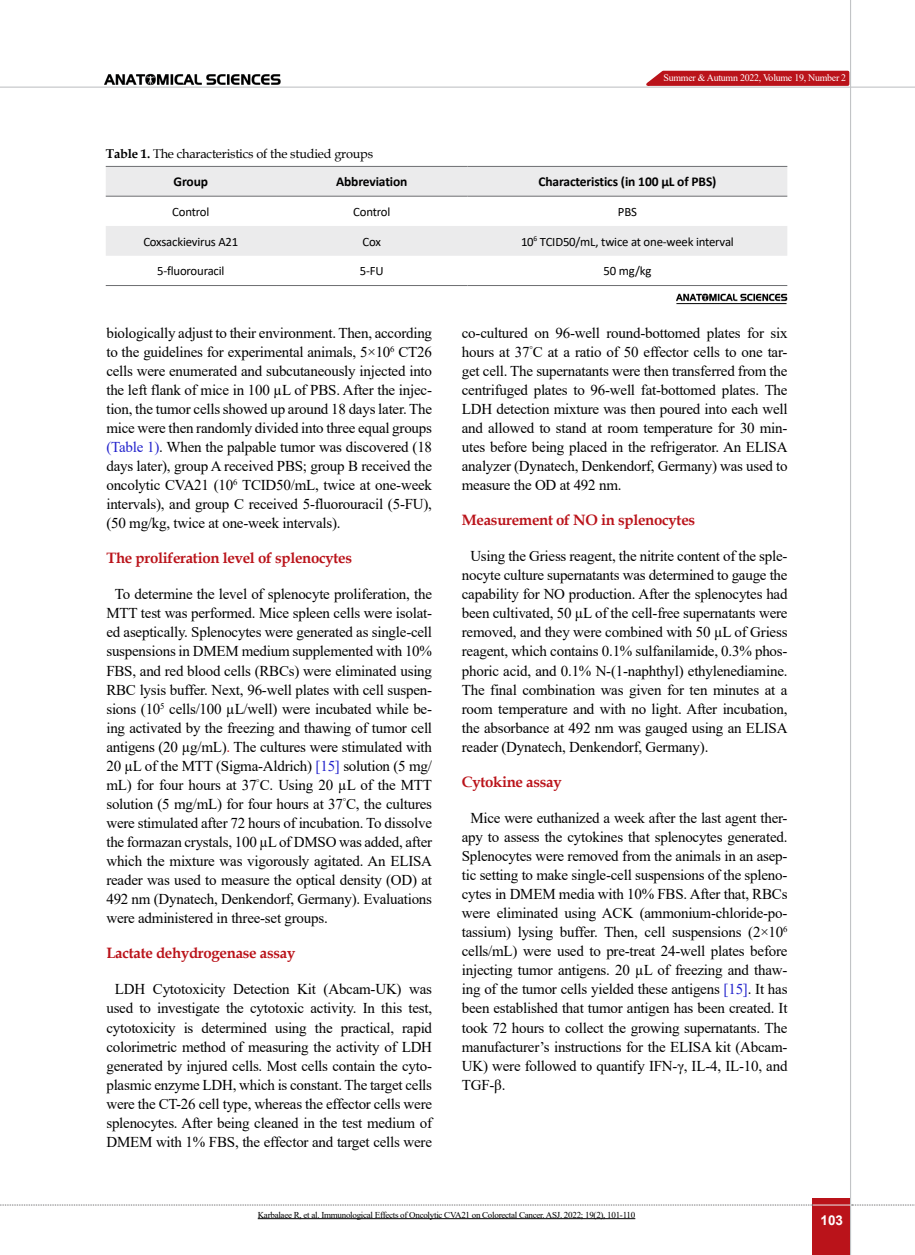
<style>
.page{position:relative;width:915px;height:1255px;background:#fff}
.page>*{position:absolute;margin:0;border:0;box-sizing:border-box;transform-origin:0 0}
.t1{font:15px/19px "Times New Roman";letter-spacing:-.015em;color:#000;text-align:justify}
.t2{font:700 15px "Book Antiqua";letter-spacing:-.02em;color:#ba131a}
.t3{font:700 13.5px "Calibri";letter-spacing:-.01em;color:#000}
.t4{font:700 13.5px "Arial";color:#fff}
.t5{font:12.75px "Calibri";letter-spacing:-.015em;color:#000}
.t6{font:12.75px "Book Antiqua";letter-spacing:-.015em;color:#000}
.t7{font:10.05px "Times New Roman";letter-spacing:-.025em;color:#fff}
.t8{font:9px "Times New Roman";letter-spacing:-.03em;color:#000}
.s1{font-weight:700}
.s2{color:#22c}
.s3{color:#ba131a}
</style>
<div class="page">
<div style="left:812px;top:1198px;width:38px;height:56px;background:#ba131a"></div>
<hr style="left:849px;top:0;width:1px;height:1254px;background:#c2c4c6">
<hr style="left:0;top:87px;width:914px;height:1px;background:#c2c4c6">
<hr style="left:812px;top:1204px;width:38px;height:1px;background:#ebebec">
<svg style="left:0;top:1204px;width:812px;height:1px"></svg>
<svg style="left:851px;top:1204px;width:64px;height:1px"></svg>
<svg style="left:638px;top:69px;width:212px;height:18px;background:#c7454b"></svg>
<img style="left:99px;top:73px;width:189px;height:15px">
<svg style="left:106px;top:167px;width:681px;height:89px;fill:#ebebec"></svg>
<hr style="left:106px;top:285px;width:170px;height:1px;background:#6d6e71">
<hr style="left:276px;top:285px;width:191px;height:1px;background:#6d6e71">
<hr style="left:467px;top:285px;width:320px;height:1px;background:#6d6e71">
<hr style="left:106px;top:166px;width:170px;height:1px;background:#6d6e71">
<hr style="left:276px;top:166px;width:191px;height:1px;background:#6d6e71">
<hr style="left:467px;top:166px;width:320px;height:1px;background:#6d6e71">
<hr style="left:106px;top:196px;width:170px;height:1px;background:#6d6e71">
<hr style="left:276px;top:196px;width:191px;height:1px;background:#6d6e71">
<hr style="left:467px;top:196px;width:320px;height:1px;background:#6d6e71">
<img style="left:676px;top:293px;width:111px;height:9px">
<hr style="left:676px;top:303px;width:110px;height:1px;background:#000">
<hr style="left:258px;top:1218px;width:377px;height:1px;background:#000">
<p class="t7" style="left:663px;top:70px;width:184px">Summer &amp; Autumn 2022, Volume 19, Number 2</p>
<p class="t6" style="left:106px;top:145px;width:269px"><span class="s1">Table 1.</span> The characteristics of the studied groups</p>
<p class="t3" style="left:173px;top:172px;width:36px">Group</p>
<p class="t3" style="left:336px;top:172px;width:73px">Abbreviation</p>
<p class="t3" style="left:538px;top:172px;width:179px">Characteristics (in 100 µL of PBS)</p>
<p class="t5" style="left:172px;top:203px;width:39px">Control</p>
<p class="t5" style="left:353px;top:203px;width:39px">Control</p>
<p class="t5" style="left:617px;top:203px;width:20px">PBS</p>
<p class="t5" style="left:143px;top:232px;width:96px">Coxsackievirus A21</p>
<p class="t5" style="left:362px;top:232px;width:20px">Cox</p>
<p class="t5" style="left:521px;top:232px;width:214px">10<sup>6</sup> TCID50/mL, twice at one-week interval</p>
<p class="t5" style="left:157px;top:262px;width:69px">5-fluorouracil</p>
<p class="t5" style="left:360px;top:262px;width:25px">5-FU</p>
<p class="t5" style="left:603px;top:262px;width:49px">50 mg/kg</p>
<p class="t1" style="left:106px;top:322px;width:327px">biologically adjust to their environment. Then, according to the guidelines for experimental animals, 5×10<sup>6</sup> CT26 cells were enumerated and subcutaneously injected into the left flank of mice in 100 µL of PBS. After the injec&shy;tion, the tumor cells showed up around 18 days later. The mice were then randomly divided into three equal groups <span class="s2">(Table 1)</span>. When the palpable tumor was discovered (18 days later), group A received PBS; group B received the oncolytic CVA21 (10<sup>6</sup> TCID50/mL, twice at one-week intervals), and group C received 5-fluorouracil (5-FU), (50 mg/kg, twice at one-week intervals).</p>
<p class="t2" style="left:106px;top:548px;width:247px">The proliferation level of splenocytes</p>
<p class="t1" style="left:106px;top:584px;width:327px;text-indent:9px">To determine the level of splenocyte proliferation, the MTT test was performed. Mice spleen cells were isolat&shy;ed aseptically. Splenocytes were generated as single-cell suspensions in DMEM medium supplemented with 10% FBS, and red blood cells (RBCs) were eliminated using RBC lysis buffer. Next, 96-well plates with cell suspen&shy;sions (10<sup>5</sup> cells/100 µL/well) were incubated while be&shy;ing activated by the freezing and thawing of tumor cell antigens (20 µg/mL)<span class="s3">.</span> The cultures were stimulated with 20 µL of the MTT (Sigma-Aldrich) <span class="s2">[15]</span> solution (5 mg/ mL) for four hours at 37<sup>°</sup>C. Using 20 µL of the MTT solution (5 mg/mL) for four hours at 37<sup>°</sup>C, the cultures were stimulated after 72 hours of incubation. To dissolve the formazan crystals, 100 µL of DMSO was added, after which the mixture was vigorously agitated. An ELISA reader was used to measure the optical density (OD) at 492 nm (Dynatech, Denkendorf, Germany). Evaluations were administered in three-set groups.</p>
<p class="t2" style="left:106px;top:942px;width:190px">Lactate dehydrogenase assay</p>
<p class="t1" style="left:106px;top:979px;width:327px;text-align:center">LDH Cytotoxicity Detection Kit (Abcam-UK) was used to investigate the cytotoxic activity. In this test, cytotoxicity is determined using the practical, rapid colorimetric method of measuring the activity of LDH generated by injured cells. Most cells contain the cyto&shy;plasmic enzyme LDH, which is constant. The target cells were the CT-26 cell type, whereas the effector cells were splenocytes. After being cleaned in the test medium of DMEM with 1% FBS, the effector and target cells were</p>
<p class="t1" style="left:461px;top:322px;width:327px">co-cultured on 96-well round-bottomed plates for six hours at 37<sup>°</sup>C at a ratio of 50 effector cells to one tar&shy;get cell. The supernatants were then transferred from the centrifuged plates to 96-well fat-bottomed plates. The LDH detection mixture was then poured into each well and allowed to stand at room temperature for 30 min&shy;utes before being placed in the refrigerator. An ELISA analyzer (Dynatech, Denkendorf, Germany) was used to measure the OD at 492 nm.</p>
<p class="t2" style="left:461px;top:509px;width:235px">Measurement of NO in splenocytes</p>
<p class="t1" style="left:461px;top:546px;width:327px;text-indent:9px">Using the Griess reagent, the nitrite content of the sple&shy;nocyte culture supernatants was determined to gauge the capability for NO production. After the splenocytes had been cultivated, 50 µL of the cell-free supernatants were removed, and they were combined with 50 µL of Griess reagent, which contains 0.1% sulfanilamide, 0.3% phos&shy;phoric acid, and 0.1% N-(1-naphthyl) ethylenediamine.<br>The final combination was given for ten minutes at a room temperature and with no light. After incubation, the absorbance at 492 nm was gauged using an ELISA reader (Dynatech, Denkendorf, Germany).</p>
<p class="t2" style="left:461px;top:771px;width:101px">Cytokine assay</p>
<p class="t1" style="left:461px;top:807px;width:327px;text-indent:9px">Mice were euthanized a week after the last agent ther&shy;apy to assess the cytokines that splenocytes generated.<br>Splenocytes were removed from the animals in an asep&shy;tic setting to make single-cell suspensions of the spleno&shy;cytes in DMEM media with 10% FBS. After that, RBCs were eliminated using ACK (ammonium-chloride-po&shy;tassium) lysing buffer. Then, cell suspensions (2×10<sup>6 </sup>cells/mL) were used to pre-treat 24-well plates before injecting tumor antigens. 20 µL of freezing and thaw&shy;ing of the tumor cells yielded these antigens <span class="s2">[15]</span>. It has been established that tumor antigen has been created. It took 72 hours to collect the growing supernatants. The manufacturer’s instructions for the ELISA kit (Abcam-UK) were followed to quantify IFN-γ, IL-4, IL-10, and TGF-β.</p>
<p class="t8" style="left:258px;top:1208px;width:379px">Karbalaee R, et al. Immunological Effects of Oncolytic CVA21 on Colorectal Cancer. ASJ. 2022; 19(2), 101-110</p>
<p class="t4" style="left:820px;top:1210px;width:24px">103</p>
</div>
